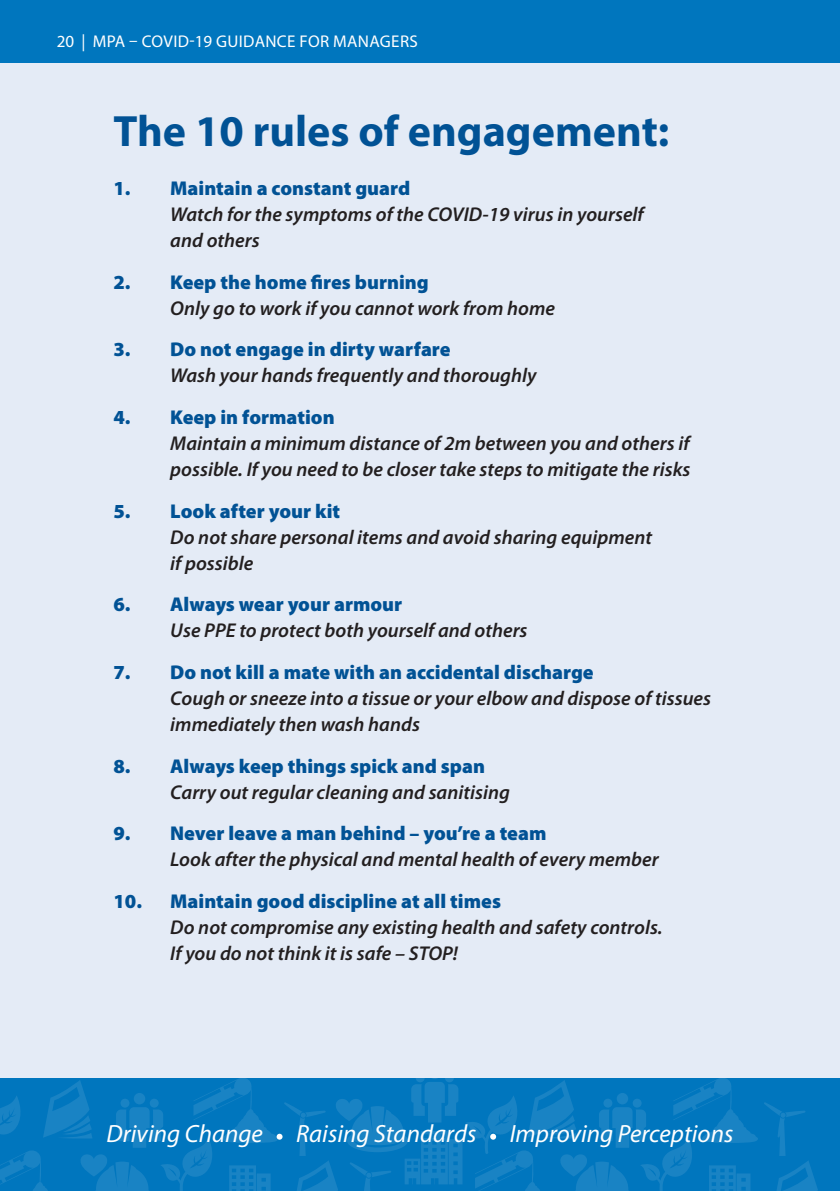
<style>
.page{position:relative;width:840px;height:1191px;background:#fff}
.page>*{position:absolute;margin:0;border:0;box-sizing:border-box;transform-origin:0 0}
.t1{font:700 44px "Myriad Pro";color:#015295}
.t2{font:italic 25px "Myriad Pro";color:#fff}
.t3{font:italic 600 20px/26px "Myriad Pro";color:#231f20}
.t4{font:900 20px "Myriad Pro";color:#015295}
.t5{font:17px "Myriad Pro";letter-spacing:.02em;color:#fff}
</style>
<div class="page">
<div style="left:0;top:34px;width:839px;height:1115px;background:#e4ebf6"></div>
<div style="left:0;top:1079px;width:839px;height:112px;background:#0076be"></div>
<svg style="left:0;top:1079px;width:817px;height:112px"></svg>
<div style="left:0;top:0;width:839px;height:62px;background:#0076be"></div>
<p class="t5" style="left:57px;top:31px;width:362px">20 | MPA – COVID-19 GUIDANCE FOR MANAGERS</p>
<h1 class="t1" style="left:113px;top:103px;width:557px">The 10 rules of engagement:</h1>
<p class="t4" style="left:113px;top:175px;width:298px">1. Maintain a constant guard</p>
<p class="t3" style="left:170px;top:201px;width:474px">Watch for the symptoms of the COVID-19 virus in yourself and others</p>
<p class="t4" style="left:113px;top:269px;width:316px">2. Keep the home fires burning</p>
<p class="t3" style="left:170px;top:294px;width:386px">Only go to work if you cannot work from home</p>
<p class="t4" style="left:113px;top:336px;width:338px">3. Do not engage in dirty warfare</p>
<p class="t3" style="left:170px;top:362px;width:367px">Wash your hands frequently and thoroughly</p>
<p class="t4" style="left:113px;top:404px;width:222px">4. Keep in formation</p>
<p class="t3" style="left:170px;top:430px;width:521px">Maintain a minimum distance of 2m between you and others if possible. If you need to be closer take steps to mitigate the risks</p>
<p class="t4" style="left:113px;top:497px;width:228px">5. Look after your kit</p>
<p class="t3" style="left:170px;top:523px;width:483px">Do not share personal items and avoid sharing equipment if possible</p>
<p class="t4" style="left:113px;top:591px;width:290px">6. Always wear your armour</p>
<p class="t3" style="left:170px;top:617px;width:358px">Use PPE to protect both yourself and others</p>
<p class="t4" style="left:113px;top:659px;width:481px">7. Do not kill a mate with an accidental discharge</p>
<p class="t3" style="left:170px;top:684px;width:542px">Cough or sneeze into a tissue or your elbow and dispose of tissues immediately then wash hands</p>
<p class="t4" style="left:113px;top:752px;width:373px">8. Always keep things spick and span</p>
<p class="t3" style="left:170px;top:778px;width:341px">Carry out regular cleaning and sanitising</p>
<p class="t4" style="left:113px;top:820px;width:434px">9. Never leave a man behind – you’re a team</p>
<p class="t3" style="left:170px;top:846px;width:490px">Look after the physical and mental health of every member</p>
<p class="t4" style="left:113px;top:887px;width:389px">10. Maintain good discipline at all times</p>
<p class="t3" style="left:170px;top:913px;width:493px">Do not compromise any existing health and safety controls.<br>If you do not think it is safe – STOP!</p>
<p class="t2" style="left:106px;top:1117px;width:158px">Driving Change</p>
<p class="t2" style="left:296px;top:1117px;width:182px">Raising Standards</p>
<p class="t2" style="left:509px;top:1117px;width:225px">Improving Perceptions</p>
</div>
